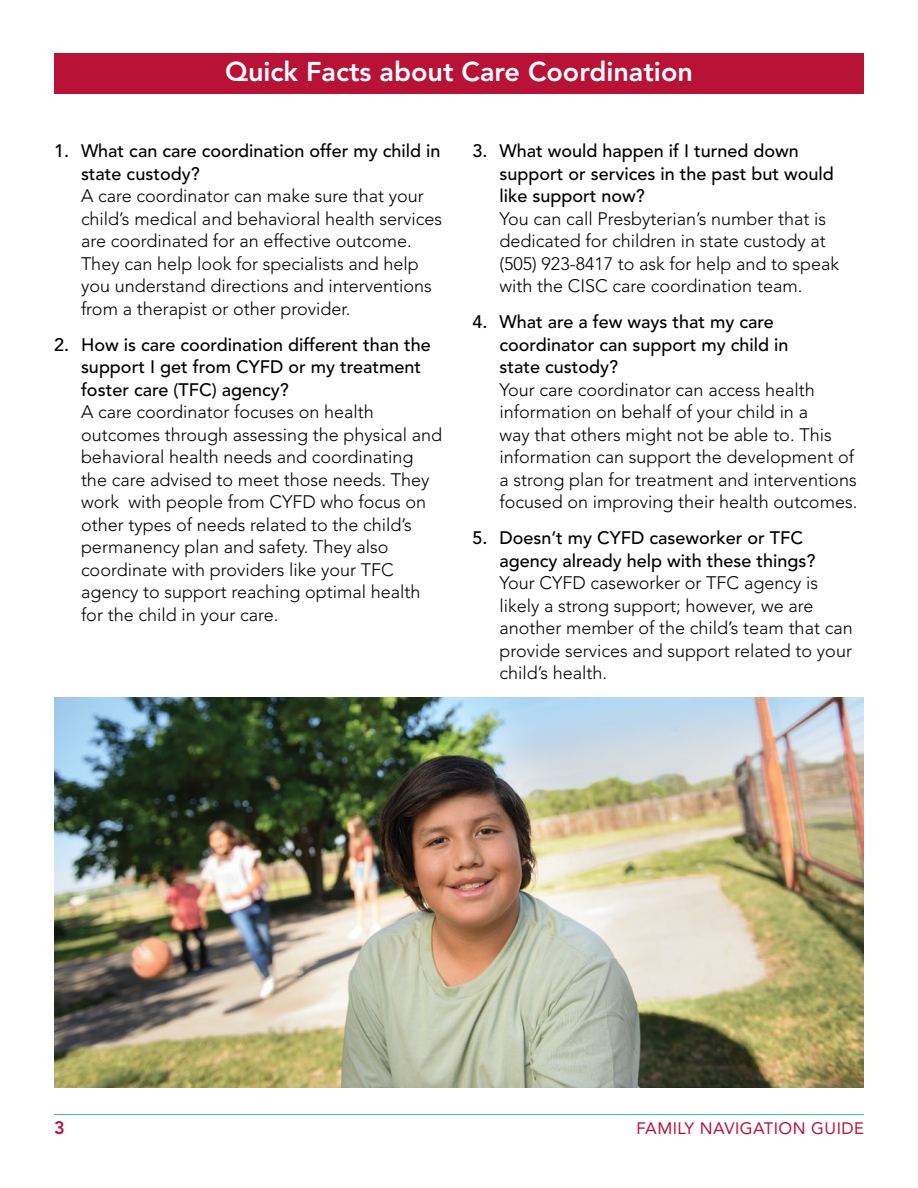
<style>
.page{position:relative;width:918px;height:1188px;background:#fff}
.page>*{position:absolute;margin:0;border:0;box-sizing:border-box;transform-origin:0 0}
.t1{font:800 27px "Avenir LT Std";color:#fff}
.t2{font:300 18px/22.5px "Avenir LT Std";color:#000}
.t3{font:500 18px/22.5px "Avenir LT Std";color:#000}
.t4{font:800 18px "Avenir LT Std";color:#b81237}
.t5{font:16.5px "Avenir LT Std";letter-spacing:.03em;color:#b81237}
</style>
<div class="page">
<hr style="left:54px;top:1114px;width:810px;height:1px;background:#48b9c7">
<div style="left:54px;top:54px;width:810px;height:40px;background:#b81237"></div>
<img style="left:54px;top:698px;width:810px;height:390px">
<h1 class="t1" style="left:225px;top:56px;width:469px">Quick Facts about Care Coordination</h1>
<p class="t3" style="left:81px;top:140px;width:361px;text-indent:-27px">1. What can care coordination offer my child in state custody?</p>
<p class="t2" style="left:81px;top:185px;width:363px">A care coordinator can make sure that your child’s medical and behavioral health services are coordinated for an effective outcome.<br>They can help look for specialists and help you understand directions and interventions from a therapist or other provider.</p>
<p class="t3" style="left:81px;top:334px;width:351px;text-indent:-27px">2. How is care coordination different than the support I get from CYFD or my treatment foster care (TFC) agency?</p>
<p class="t2" style="left:81px;top:401px;width:363px">A care coordinator focuses on health outcomes through assessing the physical and behavioral health needs and coordinating the care advised to meet those needs. They work with people from CYFD who focus on other types of needs related to the child’s permanency plan and safety. They also coordinate with providers like your TFC agency to support reaching optimal health for the child in your care.</p>
<p class="t3" style="left:500px;top:140px;width:336px;text-indent:-27px">3. What would happen if I turned down support or services in the past but would like support now?</p>
<p class="t2" style="left:500px;top:208px;width:341px">You can call Presbyterian’s number that is dedicated for children in state custody at (505) 923-8417 to ask for help and to speak with the CISC care coordination team.</p>
<p class="t3" style="left:500px;top:311px;width:291px;text-indent:-27px">4. What are a few ways that my care coordinator can support my child in state custody?</p>
<p class="t2" style="left:500px;top:379px;width:359px">Your care coordinator can access health information on behalf of your child in a<br>way that others might not be able to. This information can support the development of a strong plan for treatment and interventions focused on improving their health outcomes.</p>
<p class="t3" style="left:500px;top:527px;width:318px;text-indent:-27px">5. Doesn’t my CYFD caseworker or TFC agency already help with these things?</p>
<p class="t2" style="left:500px;top:572px;width:355px">Your CYFD caseworker or TFC agency is likely a strong support; however, we are another member of the child’s team that can provide services and support related to your child’s health.</p>
<p class="t4" style="left:54px;top:1117px;width:12px">3</p>
<p class="t5" style="left:636px;top:1119px;width:229px">FAMILY NAVIGATION GUIDE</p>
</div>
